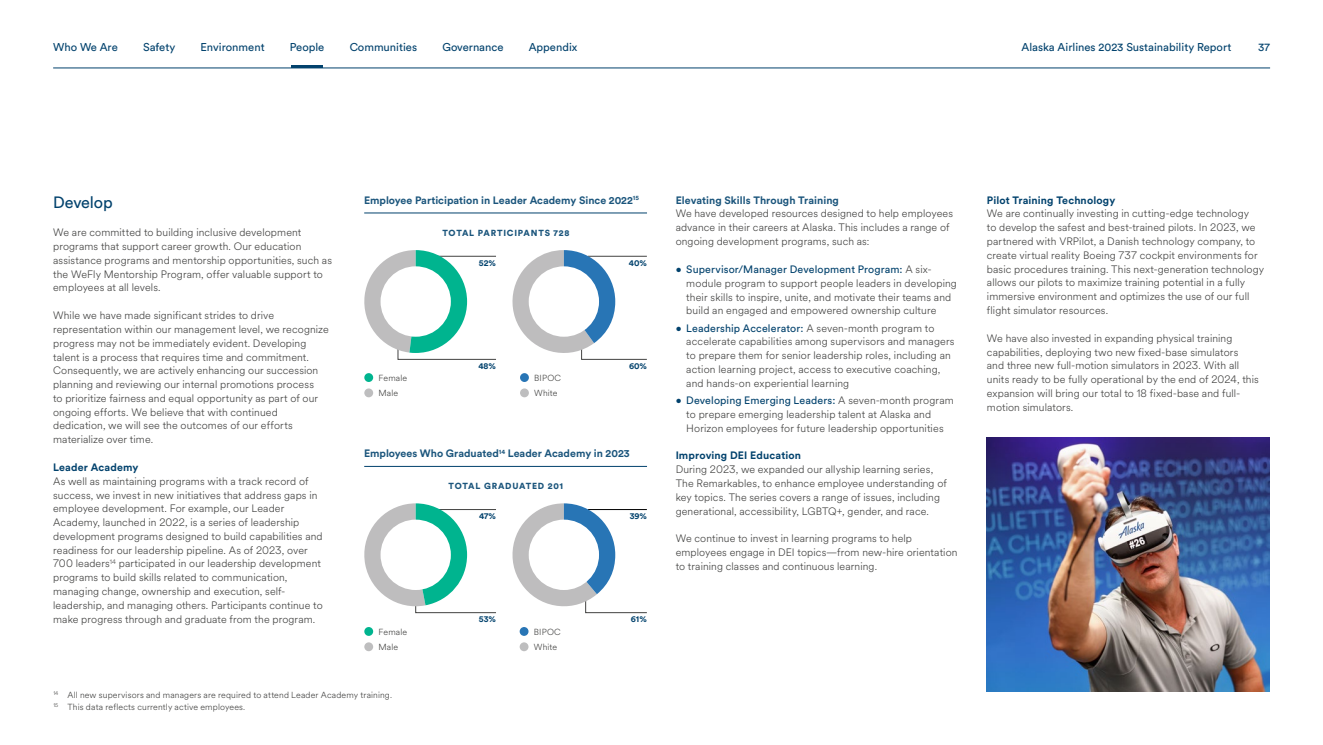
<style>
.page{position:relative;width:1323px;height:745px;background:#fff}
.page>*{position:absolute;margin:0;border:0;box-sizing:border-box;transform-origin:0 0}
.t1{font:16.25px "Circular Std";letter-spacing:-.01em;color:#02426d}
.t2{font:11.25px "Circular Std";color:#02426d}
.t3{font:300 10.62px/13.8px "Circular Spotify Text";letter-spacing:.01em;color:#3c3c3b}
.t4{font:10.62px "Circular Std";letter-spacing:.01em;color:#02426d}
.t5{font:700 10.62px "Circular Std";color:#1b557c}
.t6{font:700 10.62px "Circular Std";letter-spacing:.015em;color:#02426d}
.t7{font:300 8.75px/15.4px "Circular Spotify Text";letter-spacing:.02em;color:#3c3c3b}
.t8{font:900 8.75px "Circular Std";letter-spacing:.09em;color:#1b557c}
.t9{font:700 8.75px "Circular Std";color:#02426d}
.s1{font-family:"Circular Spotify Text";font-weight:300;color:#3c3c3b}
</style>
<div class="page">
<div style="left:364px;top:373px;width:9px;height:9px;background:#00b48f;border-radius:50%"></div>
<div style="left:364px;top:388px;width:9px;height:9px;background:#bebebf;border-radius:50%"></div>
<div style="left:520px;top:373px;width:9px;height:9px;background:#2875b5;border-radius:50%"></div>
<div style="left:520px;top:388px;width:9px;height:9px;background:#bebebf;border-radius:50%"></div>
<img style="left:987px;top:437px;width:283px;height:254px">
<hr style="left:364px;top:213px;width:283px;height:1px;background:#02426d">
<hr style="left:364px;top:466px;width:283px;height:1px;background:#02426d">
<svg style="left:364px;top:626px;width:9px;height:9px"></svg>
<div style="left:364px;top:642px;width:9px;height:8px;background:#bebebf;border-radius:50%"></div>
<div style="left:520px;top:626px;width:8px;height:9px;background:#2875b5;border-radius:50%"></div>
<div style="left:520px;top:642px;width:8px;height:8px;background:#bebebf;border-radius:50%"></div>
<svg style="left:364px;top:250px;width:132px;height:109px"></svg>
<div style="left:381px;top:266px;width:70px;height:70px;background:#fff;border-radius:50%"></div>
<svg style="left:364px;top:503px;width:132px;height:109px"></svg>
<div style="left:381px;top:519px;width:70px;height:70px;background:#fff;border-radius:50%"></div>
<svg style="left:512px;top:250px;width:135px;height:109px"></svg>
<div style="left:529px;top:266px;width:70px;height:70px;background:#fff;border-radius:50%"></div>
<svg style="left:512px;top:503px;width:135px;height:109px"></svg>
<div style="left:529px;top:519px;width:70px;height:70px;background:#fff;border-radius:50%"></div>
<hr style="left:53px;top:68px;width:1217px;height:1px;background:#02426d">
<hr style="left:291px;top:65px;width:31px;height:3px;background:#02426d">
<p class="t2" style="left:53px;top:40px;width:66px">Who We Are</p>
<p class="t2" style="left:143px;top:40px;width:34px">Safety</p>
<p class="t2" style="left:201px;top:40px;width:66px">Environment</p>
<p class="t2" style="left:290px;top:40px;width:36px">People</p>
<p class="t2" style="left:350px;top:40px;width:69px">Communities</p>
<p class="t2" style="left:442px;top:40px;width:63px">Governance</p>
<p class="t2" style="left:529px;top:40px;width:50px">Appendix</p>
<p class="t2" style="left:1021px;top:40px;width:211px">Alaska Airlines 2023 Sustainability Report</p>
<p class="t2" style="left:1258px;top:40px;width:13px">37</p>
<h1 class="t1" style="left:53px;top:192px;width:61px">Develop</h1>
<p class="t3" style="left:53px;top:226px;width:280px">We are committed to building inclusive development programs that support career growth. Our education assistance programs and mentorship opportunities, such as the WeFly Mentorship Program, offer valuable support to employees at all levels.</p>
<p class="t3" style="left:53px;top:309px;width:277px">While we have made significant strides to drive representation within our management level, we recognize progress may not be immediately evident. Developing talent is a process that requires time and commitment.<br>Consequently, we are actively enhancing our succession planning and reviewing our internal promotions process<br>to prioritize fairness and equal opportunity as part of our ongoing efforts. We believe that with continued dedication, we will see the outcomes of our efforts materialize over time.</p>
<p class="t6" style="left:53px;top:460px;width:87px">Leader Academy</p>
<p class="t3" style="left:53px;top:474px;width:271px">As well as maintaining programs with a track record of success, we invest in new initiatives that address gaps in employee development. For example, our Leader Academy, launched in 2022, is a series of leadership development programs designed to build capabilities and readiness for our leadership pipeline. As of 2023, over 700 leaders<sup>14</sup> participated in our leadership development programs to build skills related to communication, managing change, ownership and execution, self&shy;leadership, and managing others. Participants continue to make progress through and graduate from the program.</p>
<p class="t5" style="left:364px;top:193px;width:276px">Employee Participation in Leader Academy Since 2022<sup>15</sup></p>
<p class="t8" style="left:442px;top:227px;width:128px">TOTAL PARTICIPANTS 728</p>
<p class="t9" style="left:479px;top:257px;width:19px">52%</p>
<p class="t9" style="left:629px;top:257px;width:19px">40%</p>
<p class="t9" style="left:478px;top:360px;width:19px">48%</p>
<p class="t9" style="left:629px;top:360px;width:19px">60%</p>
<p class="t7" style="left:378px;top:370px;width:30px">Female<br>Male</p>
<p class="t7" style="left:534px;top:370px;width:28px">BIPOC<br>White</p>
<p class="t5" style="left:364px;top:446px;width:267px">Employees Who Graduated<sup>14</sup> Leader Academy in 2023</p>
<p class="t8" style="left:449px;top:480px;width:116px">TOTAL GRADUATED 201</p>
<p class="t9" style="left:479px;top:510px;width:19px">47%</p>
<p class="t9" style="left:479px;top:613px;width:19px">53%</p>
<p class="t7" style="left:378px;top:623px;width:30px">Female<br>Male</p>
<p class="t7" style="left:534px;top:623px;width:28px">BIPOC<br>White</p>
<p class="t9" style="left:630px;top:510px;width:19px">39%</p>
<p class="t9" style="left:631px;top:613px;width:17px">61%</p>
<p class="t7" style="left:53px;top:689px;width:340px;line-height:11.2px"><sup>14</sup> All new supervisors and managers are required to attend Leader Academy training.<br><sup>15</sup> This data reflects currently active employees.</p>
<p class="t5" style="left:676px;top:193px;width:165px">Elevating Skills Through Training</p>
<p class="t3" style="left:676px;top:207px;width:279px">We have developed resources designed to help employees advance in their careers at Alaska. This includes a range of ongoing development programs, such as:</p>
<p class="t4" style="left:676px;top:262px;width:258px">• Supervisor/Manager Development Program: <span class="s1">A six-</span></p>
<p class="t3" style="left:686px;top:276px;width:272px">module program to support people leaders in developing their skills to inspire, unite, and motivate their teams and build an engaged and empowered ownership culture</p>
<p class="t4" style="left:676px;top:321px;width:260px">• Leadership Accelerator: <span class="s1">A seven-month program to</span></p>
<p class="t3" style="left:686px;top:335px;width:270px">accelerate capabilities among supervisors and managers to prepare them for senior leadership roles, including an action learning project, access to executive coaching, and hands-on experiential learning</p>
<p class="t4" style="left:676px;top:393px;width:280px">• Developing Emerging Leaders: <span class="s1">A seven-month program</span></p>
<p class="t3" style="left:686px;top:407px;width:259px">to prepare emerging leadership talent at Alaska and<br>Horizon employees for future leadership opportunities</p>
<p class="t6" style="left:676px;top:448px;width:127px">Improving DEI Education</p>
<p class="t3" style="left:676px;top:462px;width:273px">During 2023, we expanded our allyship learning series, The Remarkables, to enhance employee understanding of key topics. The series covers a range of issues, including generational, accessibility, LGBTQ+, gender, and race.</p>
<p class="t3" style="left:676px;top:531px;width:283px">We continue to invest in learning programs to help employees engage in DEI topics—from new-hire orientation to training classes and continuous learning.</p>
<p class="t6" style="left:987px;top:193px;width:130px">Pilot Training Technology</p>
<p class="t3" style="left:987px;top:207px;width:279px">We are continually investing in cutting-edge technology<br>to develop the safest and best-trained pilots. In 2023, we partnered with VRPilot, a Danish technology company, to create virtual reality Boeing 737 cockpit environments for basic procedures training. This next-generation technology allows our pilots to maximize training potential in a fully immersive environment and optimizes the use of our full flight simulator resources.</p>
<p class="t3" style="left:987px;top:331px;width:273px">We have also invested in expanding physical training capabilities, deploying two new fixed-base simulators<br>and three new full-motion simulators in 2023. With all units ready to be fully operational by the end of 2024, this expansion will bring our total to 18 fixed-base and full&shy;motion simulators.</p>
</div>
